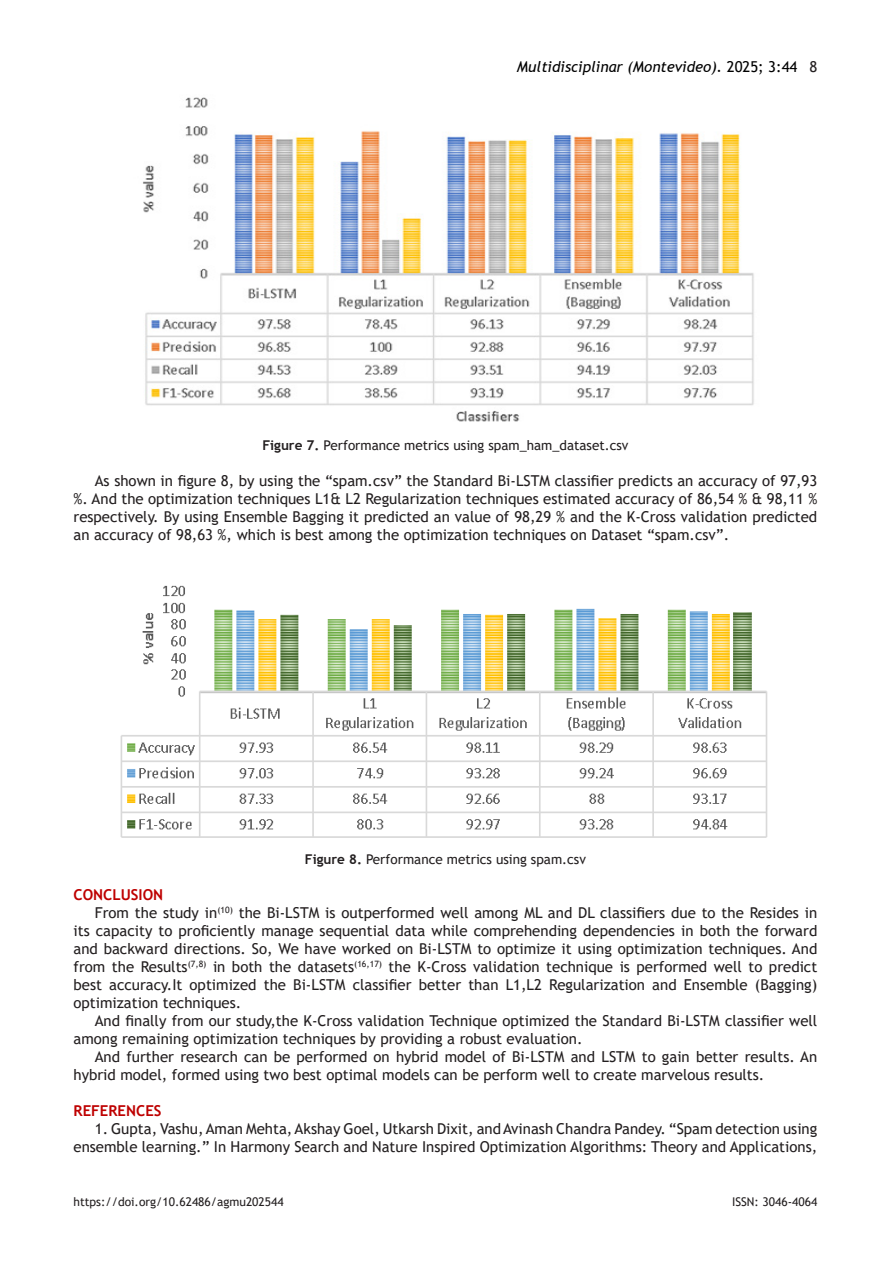
<style>
.page{position:relative;width:893px;height:1263px;background:#fff}
.page>*{position:absolute;margin:0;border:0;box-sizing:border-box;transform-origin:0 0}
.t1{font:15px/18px "Trebuchet MS";color:#231f20;text-align:justify}
.t2{font:italic 15px "Trebuchet MS";color:#000}
.t3{font:700 15px "Trebuchet MS";color:#be0000}
.t4{font:13.5px "Trebuchet MS";color:#231f20}
.t5{font:12px "Trebuchet MS";color:#231f20}
.s1{font-style:normal}
.s2{font-style:normal;color:#231f20}
.s3{font-weight:700}
</style>
<div class="page">
<img style="left:143px;top:97px;width:611px;height:325px">
<img style="left:120px;top:585px;width:648px;height:253px">
<p class="t2" style="left:517px;top:58px;width:302px">Multidisciplinar (Montevideo). <span class="s1">2025; 3:44</span> <span class="s2">8</span></p>
<p class="t4" style="left:262px;top:437px;width:368px"><span class="s3">Figure 7.</span> Performance metrics using spam_ham_dataset.csv</p>
<p class="t1" style="left:74px;top:472px;width:745px;text-indent:21px">As shown in figure 8, by using the “spam.csv” the Standard Bi-LSTM classifier predicts an accuracy of 97,93 %. And the optimization techniques L1&amp; L2 Regularization techniques estimated accuracy of 86,54 % &amp; 98,11 % respectively. By using Ensemble Bagging it predicted an value of 98,29 % and the K-Cross validation predicted an accuracy of 98,63 %, which is best among the optimization techniques on Dataset “spam.csv”.</p>
<p class="t4" style="left:305px;top:851px;width:283px"><span class="s3">Figure 8.</span> Performance metrics using spam.csv</p>
<p class="t3" style="left:74px;top:885px;width:91px">CONCLUSION</p>
<p class="t1" style="left:74px;top:904px;width:745px;text-indent:21px">From the study in<sup>(10)</sup> the Bi-LSTM is outperformed well among ML and DL classifiers due to the Resides in its capacity to proficiently manage sequential data while comprehending dependencies in both the forward and backward directions. So, We have worked on Bi-LSTM to optimize it using optimization techniques. And from the Results<sup>(7,8)</sup> in both the datasets<sup>(16,17)</sup> the K-Cross validation technique is performed well to predict best accuracy.It optimized the Bi-LSTM classifier better than L1,L2 Regularization and Ensemble (Bagging) optimization techniques.</p>
<p class="t1" style="left:74px;top:1012px;width:745px;text-indent:21px">And finally from our study,the K-Cross validation Technique optimized the Standard Bi-LSTM classifier well among remaining optimization techniques by providing a robust evaluation.</p>
<p class="t1" style="left:74px;top:1048px;width:745px;text-indent:21px">And further research can be performed on hybrid model of Bi-LSTM and LSTM to gain better results. An hybrid model, formed using two best optimal models can be perform well to create marvelous results.</p>
<p class="t3" style="left:74px;top:1101px;width:90px">REFERENCES</p>
<p class="t1" style="left:74px;top:1120px;width:745px;text-align:right">1. Gupta, Vashu, Aman Mehta, Akshay Goel, Utkarsh Dixit, and Avinash Chandra Pandey. “Spam detection using ensemble learning.” In Harmony Search and Nature Inspired Optimization Algorithms: Theory and Applications,</p>
<p class="t5" style="left:74px;top:1194px;width:212px">https://doi.org/10.62486/agmu202544</p>
<p class="t5" style="left:732px;top:1194px;width:87px">ISSN: 3046-4064</p>
</div>
